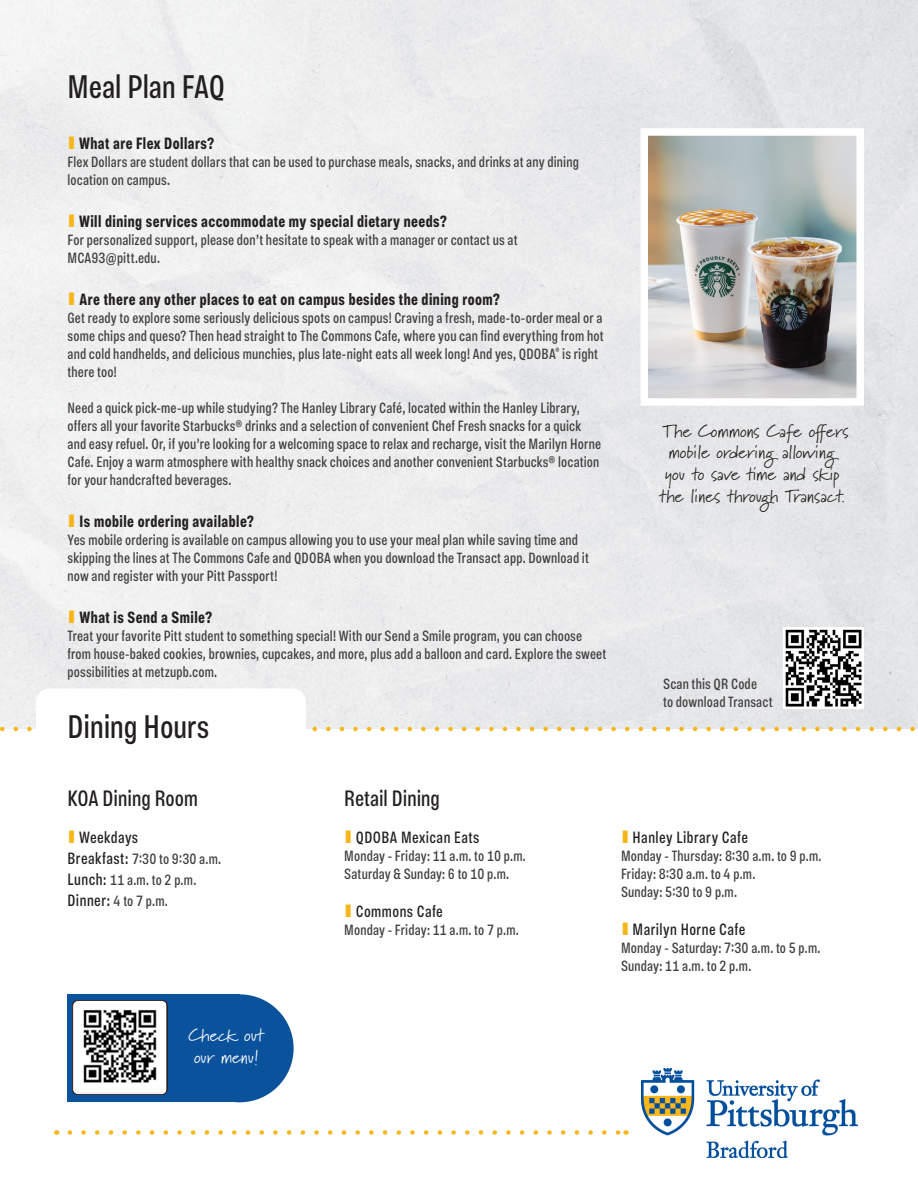
<style>
.page{position:relative;width:918px;height:1188px;background:#fff}
.page>*{position:absolute;margin:0;border:0;box-sizing:border-box;transform-origin:0 0}
.t1{font:33px "Vinila Compressed";color:#231f20}
.t2{font:22.5px "Vinila Compressed";color:#231f20}
.t3{font:18px/21.6px "Marydale";color:#231f20;text-align:center}
.t4{font:18px "Marydale";color:#fff}
.t5{font:700 16.5px "Vinila Compressed";letter-spacing:.03em;color:#231f20}
.t6{font:16.5px "Vinila Compressed";letter-spacing:.025em;color:#231f20}
.t7{font:15px/18px "Vinila Compressed";letter-spacing:.01em;color:#3e3e3f}
.s1{font-size:18px;color:#f7b518}
.s2{font-weight:700;font-size:18px;color:#f7b518}
.s3{font-size:16.5px;color:#231f20}
</style>
<div class="page">
<img style="left:0;top:0;width:918px;height:727px">
<svg style="left:70px;top:1130px;width:549px;height:5px"></svg>
<svg style="left:0;top:727px;width:918px;height:4px"></svg>
<div style="left:36px;top:688px;width:270px;height:58px;background:#fff;border-radius:13px"></div>
<div style="left:68px;top:994px;width:172px;height:108px;background:#0b529c"></div>
<svg style="left:73px;top:1000px;width:94px;height:95px;background:#a9a9a9"></svg>
<div style="left:73px;top:1000px;width:94px;height:95px;border:1px solid #231f20;border-radius:6px"></div>
<img style="left:641px;top:1068px;width:216px;height:90px">
<img style="left:649px;top:137px;width:206px;height:260px">
<div style="left:640px;top:128px;width:224px;height:278px;border:8px solid #fff"></div>
<div style="left:186px;top:994px;width:108px;height:108px;background:#0b529c;border-radius:50%"></div>
<img style="left:783px;top:627px;width:81px;height:81px">
<p class="t1" style="left:68px;top:67px;width:159px">Meal Plan FAQ</p>
<p class="t5" style="left:68px;top:133px;width:148px"><span class="s1">I</span>What are Flex Dollars?</p>
<p class="t7" style="left:68px;top:152px;width:513px">Flex Dollars are student dollars that can be used to purchase meals, snacks, and drinks at any dining location on campus.</p>
<p class="t5" style="left:68px;top:211px;width:381px"><span class="s1">I</span>Will dining services accommodate my special dietary needs?</p>
<p class="t7" style="left:68px;top:230px;width:452px">For personalized support, please don’t hesitate to speak with a manager or contact us at<br>MCA93@pitt.edu.</p>
<p class="t5" style="left:68px;top:289px;width:434px"><span class="s1">I</span>Are there any other places to eat on campus besides the dining room?</p>
<p class="t7" style="left:68px;top:308px;width:538px">Get ready to explore some seriously delicious spots on campus! Craving a fresh, made-to-order meal or a some chips and queso? Then head straight to The Commons Cafe, where you can find everything from hot and cold handhelds, and delicious munchies, plus late-night eats all week long! And yes, QDOBA<sup>®</sup> is right there too!</p>
<p class="t7" style="left:68px;top:398px;width:535px">Need a quick pick-me-up while studying? The Hanley Library Café, located within the Hanley Library, offers all your favorite Starbucks® drinks and a selection of convenient Chef Fresh snacks for a quick and easy refuel. Or, if you’re looking for a welcoming space to relax and recharge, visit the Marilyn Horne Cafe. Enjoy a warm atmosphere with healthy snack choices and another convenient Starbucks® location for your handcrafted beverages.</p>
<p class="t5" style="left:68px;top:511px;width:188px"><span class="s1">I</span>Is mobile ordering available?</p>
<p class="t7" style="left:68px;top:530px;width:523px">Yes mobile ordering is available on campus allowing you to use your meal plan while saving time and skipping the lines at The Commons Cafe and QDOBA when you download the Transact app. Download it now and register with your Pitt Passport!</p>
<p class="t5" style="left:68px;top:607px;width:146px"><span class="s1">I</span>What is Send a Smile?</p>
<p class="t7" style="left:68px;top:626px;width:540px">Treat your favorite Pitt student to something special! With our Send a Smile program, you can choose from house-baked cookies, brownies, cupcakes, and more, plus add a balloon and card. Explore the sweet possibilities at metzupb.com.</p>
<p class="t1" style="left:68px;top:708px;width:143px">Dining Hours</p>
<p class="t3" style="left:663px;top:420px;width:187px">The Commons Cafe offers mobile ordering allowing</p>
<p class="t3" style="left:665px;top:463px;width:176px">you to save time and skip</p>
<p class="t3" style="left:659px;top:484px;width:188px">the lines through Transact.</p>
<p class="t7" style="left:663px;top:675px;width:111px">Scan this QR Code<br>to download Transact</p>
<p class="t2" style="left:68px;top:785px;width:132px">KOA Dining Room</p>
<p class="t6" style="left:68px;top:828px;width:72px"><span class="s2">I</span>Weekdays</p>
<p class="t7" style="left:68px;top:848px;width:155px;line-height:21px"><span class="s3">Breakfast:</span> 7:30 to 9:30 a.m.<br><span class="s3">Lunch:</span> 11 a.m. to 2 p.m.<br><span class="s3">Dinner:</span> 4 to 7 p.m.</p>
<p class="t2" style="left:344px;top:785px;width:97px">Retail Dining</p>
<p class="t6" style="left:344px;top:828px;width:137px"><span class="s2">I</span>QDOBA Mexican Eats</p>
<p class="t7" style="left:344px;top:847px;width:183px">Monday - Friday: 11 a.m. to 10 p.m.</p>
<p class="t7" style="left:344px;top:865px;width:167px">Saturday &amp; Sunday: 6 to 10 p.m.</p>
<p class="t6" style="left:344px;top:902px;width:100px"><span class="s2">I</span>Commons Cafe</p>
<p class="t7" style="left:344px;top:920px;width:176px">Monday - Friday: 11 a.m. to 7 p.m.</p>
<p class="t6" style="left:621px;top:828px;width:128px"><span class="s2">I</span>Hanley Library Cafe</p>
<p class="t7" style="left:621px;top:847px;width:202px">Monday - Thursday: 8:30 a.m. to 9 p.m.</p>
<p class="t7" style="left:621px;top:865px;width:136px">Friday: 8:30 a.m. to 4 p.m.<br>Sunday: 5:30 to 9 p.m.</p>
<p class="t6" style="left:621px;top:920px;width:126px"><span class="s2">I</span>Marilyn Horne Cafe</p>
<p class="t7" style="left:621px;top:938px;width:201px">Monday - Saturday: 7:30 a.m. to 5 p.m.</p>
<p class="t7" style="left:621px;top:956px;width:132px">Sunday: 11 a.m. to 2 p.m.</p>
<p class="t4" style="left:189px;top:1024px;width:77px">Check out</p>
<p class="t4" style="left:194px;top:1046px;width:66px">our menu!</p>
</div>
